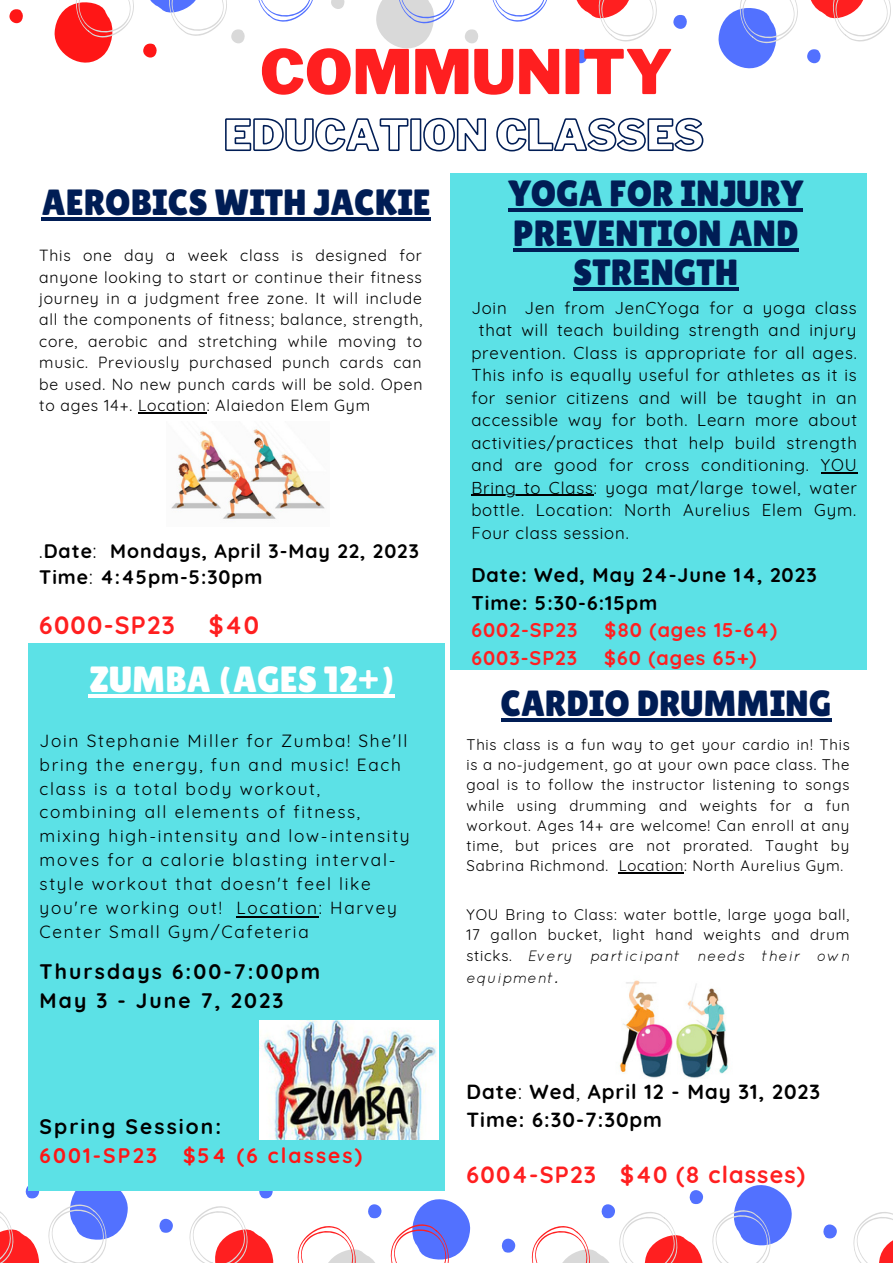
<style>
.page{position:relative;width:893px;height:1264px;background:#fff}
.page>*{position:absolute;margin:0;border:0;box-sizing:border-box;transform-origin:0 0}
.t1{font:900 60.9px "Libre Franklin";color:#ff1f20}
.t2{font:36.45px/39.3px "Lilita One";color:#001d55;text-align:center}
.t3{font:36.45px "Lilita One";color:#fff}
.t4{font:700 24.9px "Quicksand";letter-spacing:.05em;color:#ff1f20}
.t5{font:700 23.4px "Quicksand";letter-spacing:.05em;color:#ff1f20}
.t6{font:700 21px/29.2px "Quicksand";letter-spacing:.1em;color:#000}
.t7{font:700 21px "Quicksand";letter-spacing:.1em;color:#ff1616}
.t8{font:700 20.4px/28px "Quicksand";letter-spacing:.05em;color:#000}
.t9{font:700 19.8px "Quicksand";letter-spacing:.05em;color:#ff1f20}
.t10{font:700 19.8px/27.6px "Quicksand";letter-spacing:.05em;color:#000}
.t11{font:700 19.5px/26.8px "Quicksand";letter-spacing:.05em;color:#000}
.t12{font:17.25px/24px "Quicksand";letter-spacing:.1em;color:#000}
.t13{font:16.8px "Quicksand";letter-spacing:.05em;color:#000}
.t14{font:15.75px/21.5px "Quicksand";letter-spacing:.05em;color:#000;text-align:justify}
.t15{font:15px/20.2px "Quicksand";letter-spacing:.05em;color:#000;text-align:justify}
.s1{font-weight:400}
.s2{font-style:italic}
</style>
<div class="page">
<svg style="left:9px;top:9px;width:14px;height:15px"></svg>
<svg style="left:54px;top:0;width:80px;height:63px"></svg>
<svg style="left:143px;top:0;width:170px;height:58px"></svg>
<svg style="left:331px;top:0;width:14px;height:9px"></svg>
<svg style="left:376px;top:0;width:171px;height:48px"></svg>
<svg style="left:573px;top:49px;width:14px;height:15px"></svg>
<svg style="left:576px;top:0;width:81px;height:42px"></svg>
<svg style="left:673px;top:15px;width:14px;height:14px"></svg>
<svg style="left:807px;top:49px;width:14px;height:15px"></svg>
<svg style="left:718px;top:0;width:80px;height:68px"></svg>
<svg style="left:810px;top:0;width:81px;height:42px"></svg>
<svg style="left:853px;top:1212px;width:39px;height:50px"></svg>
<svg style="left:823px;top:1224px;width:14px;height:14px"></svg>
<svg style="left:531px;top:1185px;width:261px;height:77px"></svg>
<svg style="left:501px;top:1238px;width:14px;height:14px"></svg>
<svg style="left:368px;top:1204px;width:14px;height:14px"></svg>
<svg style="left:390px;top:1199px;width:81px;height:63px"></svg>
<svg style="left:297px;top:1226px;width:77px;height:36px"></svg>
<svg style="left:258px;top:1190px;width:15px;height:8px"></svg>
<svg style="left:189px;top:1206px;width:85px;height:56px"></svg>
<svg style="left:159px;top:1218px;width:14px;height:15px"></svg>
<svg style="left:25px;top:1186px;width:14px;height:12px"></svg>
<svg style="left:48px;top:1190px;width:81px;height:72px"></svg>
<svg style="left:0;top:1211px;width:39px;height:51px"></svg>
<div style="left:450px;top:173px;width:416px;height:496px;background:#5ce1e6"></div>
<hr style="left:138px;top:412px;width:69px;height:1px;background:#000">
<div style="left:28px;top:643px;width:416px;height:547px;background:#5ce1e6"></div>
<hr style="left:236px;top:916px;width:83px;height:1px;background:#000">
<img style="left:259px;top:1020px;width:179px;height:119px">
<hr style="left:618px;top:872px;width:66px;height:1px;background:#000">
<img style="left:619px;top:980px;width:109px;height:98px">
<img style="left:171px;top:429px;width:154px;height:90px">
<svg style="left:225px;top:117px;width:479px;height:35px"></svg>
<hr style="left:500px;top:718px;width:331px;height:3px;background:#001d55">
<hr style="left:42px;top:217px;width:389px;height:3px;background:#001d55">
<hr style="left:89px;top:694px;width:306px;height:3px;background:#fff">
<hr style="left:508px;top:208px;width:295px;height:4px;background:#001d55">
<hr style="left:513px;top:248px;width:285px;height:3px;background:#001d55">
<hr style="left:573px;top:287px;width:165px;height:3px;background:#001d55">
<hr style="left:820px;top:472px;width:37px;height:1px;background:#000">
<hr style="left:471px;top:495px;width:122px;height:1px;background:#000">
<h1 class="t1" style="left:260px;top:35px;width:414px">COMMUNITY</h1>
<h2 class="t2" style="left:42px;top:182px;width:390px">AEROBICS WITH JACKIE</h2>
<p class="t14" style="left:39px;top:244px;width:385px">This one day a week class is designed for anyone looking to start or continue their fitness journey in a judgment free zone. It will include all the components of fitness; balance, strength, core, aerobic and stretching while moving to music. Previously purchased punch cards can be used. No new punch cards will be sold. Open to ages 14+. Location: Alaiedon Elem Gym</p>
<h3 class="t11" style="left:39px;top:537px;width:381px"><span class="s1">.</span>Date<span class="s1">:</span> Mondays, April 3-May 22, 2023<br>Time<span class="s1">:</span> 4:45pm-5:30pm</h3>
<h3 class="t4" style="left:39px;top:609px;width:137px">6000-SP23</h3>
<h3 class="t4" style="left:209px;top:609px;width:52px">$40</h3>
<h2 class="t3" style="left:89px;top:658px;width:308px">ZUMBA (AGES 12+)</h2>
<p class="t12" style="left:40px;top:728px;width:371px">Join Stephanie Miller for Zumba! She'll bring the energy, fun and music! Each class is a total body workout, combining all elements of fitness, mixing high-intensity and low-intensity moves for a calorie blasting interval&shy;style workout that doesn't feel like you're working out! Location: Harvey Center Small Gym/Cafeteria</p>
<h3 class="t6" style="left:40px;top:956px;width:282px">Thursdays 6:00-7:00pm<br>May 3 - June 7, 2023</h3>
<h3 class="t6" style="left:40px;top:1111px;width:183px">Spring Session:</h3>
<h3 class="t7" style="left:40px;top:1142px;width:324px">6001-SP23 $54 (6 classes)</h3>
<h2 class="t2" style="left:508px;top:174px;width:296px">YOGA FOR INJURY<br>PREVENTION AND<br>STRENGTH</h2>
<p class="t13" style="left:471px;top:297px;width:387px">Join Jen from JenCYoga for a yoga class</p>
<p class="t13" style="left:479px;top:319px;width:379px">that will teach building strength and injury</p>
<p class="t13" style="left:471px;top:342px;width:387px">prevention. Class is appropriate for all ages.</p>
<p class="t13" style="left:471px;top:364px;width:387px">This info is equally useful for athletes as it is</p>
<p class="t13" style="left:471px;top:387px;width:387px">for senior citizens and will be taught in an</p>
<p class="t13" style="left:471px;top:409px;width:387px">accessible way for both. Learn more about</p>
<p class="t13" style="left:471px;top:432px;width:387px">activities/practices that help build strength</p>
<p class="t13" style="left:471px;top:454px;width:387px">and are good for cross conditioning. YOU</p>
<p class="t13" style="left:471px;top:477px;width:387px">Bring to Class: yoga mat/large towel, water</p>
<p class="t13" style="left:471px;top:499px;width:386px">bottle. Location: North Aurelius Elem Gym.</p>
<p class="t13" style="left:471px;top:522px;width:159px">Four class session.</p>
<h3 class="t10" style="left:471px;top:561px;width:347px">Date: Wed, May 24-June 14, 2023<br>Time: 5:30-6:15pm</h3>
<h3 class="t9" style="left:471px;top:617px;width:108px">6002-SP23</h3>
<h3 class="t9" style="left:604px;top:617px;width:174px">$80 (ages 15-64)</h3>
<h3 class="t9" style="left:471px;top:645px;width:107px">6003-SP23</h3>
<h3 class="t9" style="left:604px;top:645px;width:154px">$60 (ages 65+)</h3>
<h2 class="t2" style="left:500px;top:683px;width:332px">CARDIO DRUMMING</h2>
<p class="t15" style="left:466px;top:734px;width:384px">This class is a fun way to get your cardio in! This is a no-judgement, go at your own pace class. The goal is to follow the instructor listening to songs while using drumming and weights for a fun workout. Ages 14+ are welcome! Can enroll at any time, but prices are not prorated. Taught by Sabrina Richmond. Location: North Aurelius Gym.</p>
<p class="t15" style="left:466px;top:903px;width:385px;line-height:21px">YOU Bring to Class: water bottle, large yoga ball, 17 gallon bucket, light hand weights and drum sticks. <span class="s2">Every participant needs their own equipment.</span></p>
<h3 class="t8" style="left:466px;top:1076px;width:355px">Date<span class="s1">:</span> Wed<span class="s1">,</span> April 12 - May 31, 2023<br>Time: 6:30-7:30pm</h3>
<h3 class="t5" style="left:466px;top:1159px;width:340px">6004-SP23 $40 (8 classes)</h3>
</div>
